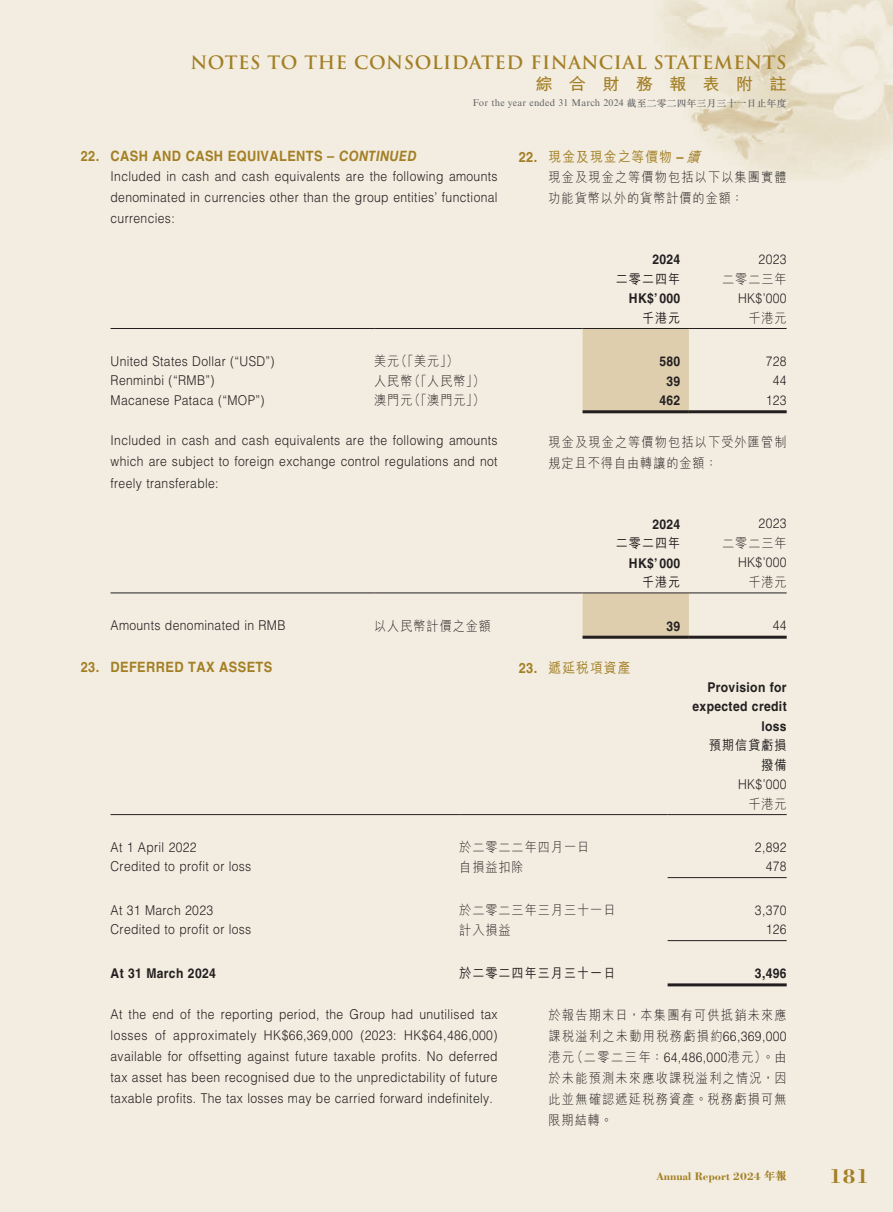
<style>
.page{position:relative;width:893px;height:1212px;background:#fff}
.page>*{position:absolute;margin:0;border:0;box-sizing:border-box;transform-origin:0 0}
.t1{font:700 21px "Bodoni Std";color:#a37f25}
.t2{font:700 18px "Trajan Pro";letter-spacing:.03em;color:#a37f25}
.t3{font:700 16.5px "M Hei HK";letter-spacing:.93em;color:#a37f25;scale:1.05 1}
.t4{font:700 14.25px "Helvetica LT Std";letter-spacing:.03em;color:#a37f25;scale:.9 1}
.t5{font:500 14.25px "M Hei HK";letter-spacing:.08em;color:#a37f25;scale:.9 1}
.t6{font:300 13.5px/21px "Helvetica LT Std";letter-spacing:.03em;color:#231f20;text-align:justify;scale:.9 1}
.t7{font:300 13.5px/21px "M Hei HK";letter-spacing:.08em;color:#231f20;scale:.9 1}
.t8{font:700 13.5px/19.5px "Helvetica LT Std";letter-spacing:.03em;color:#231f20;text-align:right;scale:.9 1}
.t9{font:500 13.5px/19.5px "M Hei HK";letter-spacing:.08em;color:#231f20;text-align:right;scale:.9 1}
.t10{font:700 11.25px "Bodoni Std";color:#a37f25}
.t11{font:9.75px "Times New Roman MT Std";letter-spacing:.025em;color:#636366}
.s1{font-family:"M Sung HK";font-weight:500}
.s2{font-style:italic}
.s3{font-family:"Helvetica LT Std";font-weight:700}
.s4{font-family:"Helvetica LT Std"}
.s5{font-family:"M Sung HK";font-weight:800}
</style>
<div class="page">
<div style="left:583px;top:329px;width:106px;height:81px;background:#decead"></div>
<hr style="left:111px;top:328px;width:263px;height:1px;background:#231f20">
<hr style="left:374px;top:328px;width:209px;height:1px;background:#231f20">
<hr style="left:583px;top:328px;width:106px;height:1px;background:#231f20">
<hr style="left:689px;top:328px;width:98px;height:1px;background:#231f20">
<hr style="left:583px;top:410px;width:106px;height:3px;background:#231f20">
<hr style="left:689px;top:410px;width:98px;height:3px;background:#231f20">
<div style="left:583px;top:593px;width:106px;height:43px;background:#decead"></div>
<hr style="left:111px;top:592px;width:263px;height:1px;background:#231f20">
<hr style="left:374px;top:592px;width:209px;height:1px;background:#231f20">
<hr style="left:583px;top:592px;width:106px;height:1px;background:#231f20">
<hr style="left:689px;top:592px;width:98px;height:1px;background:#231f20">
<hr style="left:583px;top:636px;width:106px;height:3px;background:#231f20">
<hr style="left:689px;top:636px;width:98px;height:3px;background:#231f20">
<hr style="left:111px;top:814px;width:348px;height:1px;background:#231f20">
<hr style="left:459px;top:814px;width:209px;height:1px;background:#231f20">
<hr style="left:668px;top:814px;width:119px;height:1px;background:#231f20">
<hr style="left:668px;top:877px;width:119px;height:1px;background:#231f20">
<hr style="left:668px;top:940px;width:119px;height:1px;background:#231f20">
<hr style="left:668px;top:983px;width:119px;height:3px;background:#231f20">
<h2 class="t2" style="left:191px;top:51px;width:598px">NOTES TO THE CONSOLIDATED FINANCIAL STATEMENTS</h2>
<p class="t3" style="left:535px;top:72px;width:241px">綜合財務報表附註</p>
<p class="t11" style="left:473px;top:97px;width:315px">For the year ended 31 March 2024 <span class="s1">截至二零二四年三月三十一日止年度</span></p>
<p class="t4" style="left:81px;top:147px;width:375px">22. CASH AND CASH EQUIVALENTS – <span class="s2">CONTINUED</span></p>
<p class="t6" style="left:111px;top:166px;width:432px">Included in cash and cash equivalents are the following amounts denominated in currencies other than the group entities’ functional currencies:</p>
<p class="t5" style="left:519px;top:146px;width:208px"><span class="s3">22.</span> 現金及現金之等價物 <span class="s3">–</span> <span class="s2">續</span></p>
<p class="t7" style="left:549px;top:166px;width:266px">現金及現金之等價物包括以下以集團實體功能貨幣以外的貨幣計價的金額：</p>
<p class="t8" style="left:652px;top:249px;width:33px">2024</p>
<p class="t6" style="left:759px;top:248px;width:33px">2023</p>
<p class="t9" style="left:616px;top:268px;width:73px">二零二四年</p>
<p class="t7" style="left:722px;top:268px;width:73px">二零二三年</p>
<p class="t8" style="left:629px;top:288px;width:59px">HK$’000</p>
<p class="t6" style="left:738px;top:287px;width:56px">HK$’000</p>
<p class="t9" style="left:642px;top:307px;width:44px">千港元</p>
<p class="t7" style="left:748px;top:307px;width:44px">千港元</p>
<p class="t6" style="left:111px;top:350px;width:184px">United States Dollar (“USD”)</p>
<p class="t7" style="left:374px;top:350px;width:95px">美元（「美元」）</p>
<p class="t8" style="left:659px;top:351px;width:25px">580</p>
<p class="t6" style="left:766px;top:350px;width:25px">728</p>
<p class="t6" style="left:111px;top:370px;width:117px">Renminbi (“RMB”)</p>
<p class="t7" style="left:374px;top:370px;width:124px">人民幣（「人民幣」）</p>
<p class="t8" style="left:666px;top:371px;width:17px">39</p>
<p class="t6" style="left:773px;top:370px;width:17px">44</p>
<p class="t6" style="left:111px;top:389px;width:173px">Macanese Pataca (“MOP”)</p>
<p class="t7" style="left:374px;top:389px;width:124px">澳門元（「澳門元」）</p>
<p class="t8" style="left:659px;top:390px;width:25px">462</p>
<p class="t6" style="left:766px;top:389px;width:25px">123</p>
<p class="t6" style="left:111px;top:430px;width:432px">Included in cash and cash equivalents are the following amounts which are subject to foreign exchange control regulations and not freely transferable:</p>
<p class="t8" style="left:652px;top:514px;width:33px">2024</p>
<p class="t6" style="left:759px;top:512px;width:33px">2023</p>
<p class="t9" style="left:616px;top:532px;width:73px">二零二四年</p>
<p class="t7" style="left:722px;top:532px;width:73px">二零二三年</p>
<p class="t8" style="left:629px;top:553px;width:59px">HK$’000</p>
<p class="t6" style="left:738px;top:551px;width:56px">HK$’000</p>
<p class="t9" style="left:642px;top:571px;width:44px">千港元</p>
<p class="t7" style="left:748px;top:571px;width:44px">千港元</p>
<p class="t6" style="left:111px;top:614px;width:196px">Amounts denominated in RMB</p>
<p class="t7" style="left:374px;top:615px;width:131px">以人民幣計價之金額</p>
<p class="t8" style="left:666px;top:616px;width:17px">39</p>
<p class="t6" style="left:773px;top:614px;width:17px">44</p>
<p class="t4" style="left:81px;top:658px;width:214px">23. DEFERRED TAX ASSETS</p>
<p class="t8" style="left:692px;top:677px;width:106px">Provision for expected credit loss</p>
<p class="t9" style="left:709px;top:734px;width:88px">預期信貸虧損撥備</p>
<p class="t6" style="left:738px;top:774px;width:56px">HK$’000</p>
<p class="t7" style="left:748px;top:793px;width:44px">千港元</p>
<p class="t6" style="left:111px;top:836px;width:97px">At 1 April 2022</p>
<p class="t7" style="left:459px;top:836px;width:146px">於二零二二年四月一日</p>
<p class="t6" style="left:755px;top:836px;width:37px">2,892</p>
<p class="t6" style="left:111px;top:856px;width:158px">Credited to profit or loss</p>
<p class="t7" style="left:459px;top:856px;width:73px">自損益扣除</p>
<p class="t6" style="left:766px;top:856px;width:25px">478</p>
<p class="t6" style="left:111px;top:899px;width:116px">At 31 March 2023</p>
<p class="t7" style="left:459px;top:899px;width:175px">於二零二三年三月三十一日</p>
<p class="t6" style="left:755px;top:899px;width:37px">3,370</p>
<p class="t6" style="left:111px;top:919px;width:158px">Credited to profit or loss</p>
<p class="t7" style="left:459px;top:919px;width:59px">計入損益</p>
<p class="t6" style="left:766px;top:919px;width:25px">126</p>
<p class="t8" style="left:111px;top:963px;width:119px">At 31 March 2024</p>
<p class="t9" style="left:459px;top:962px;width:175px">於二零二四年三月三十一日</p>
<p class="t8" style="left:755px;top:963px;width:37px">3,496</p>
<p class="t6" style="left:111px;top:1003px;width:432px">At the end of the reporting period, the Group had unutilised tax losses of approximately HK$66,369,000 (2023: HK$64,486,000) available for offsetting against future taxable profits. No deferred tax asset has been recognised due to the unpredictability of future taxable profits. The tax losses may be carried forward indefinitely.</p>
<p class="t7" style="left:549px;top:431px;width:266px">現金及現金之等價物包括以下受外匯管制規定且不得自由轉讓的金額：</p>
<p class="t5" style="left:519px;top:657px;width:126px"><span class="s3">23.</span> 遞延稅項資產</p>
<p class="t7" style="left:549px;top:1004px;width:266px;text-align:justify">於報告期末日，本集團有可供抵銷未來應課稅溢利之未動用稅務虧損約<span class="s4">66,369,000</span>港元（二零二三年：<span class="s4">64,486,000</span>港元）。由於未能預測未來應收課稅溢利之情況，因此並無確認遞延稅務資產。稅務虧損可無限期結轉。</p>
<p class="t10" style="left:656px;top:1169px;width:132px">Annual Report 2024 <span class="s5">年報</span></p>
<h1 class="t1" style="left:829px;top:1163px;width:41px">181</h1>
</div>
